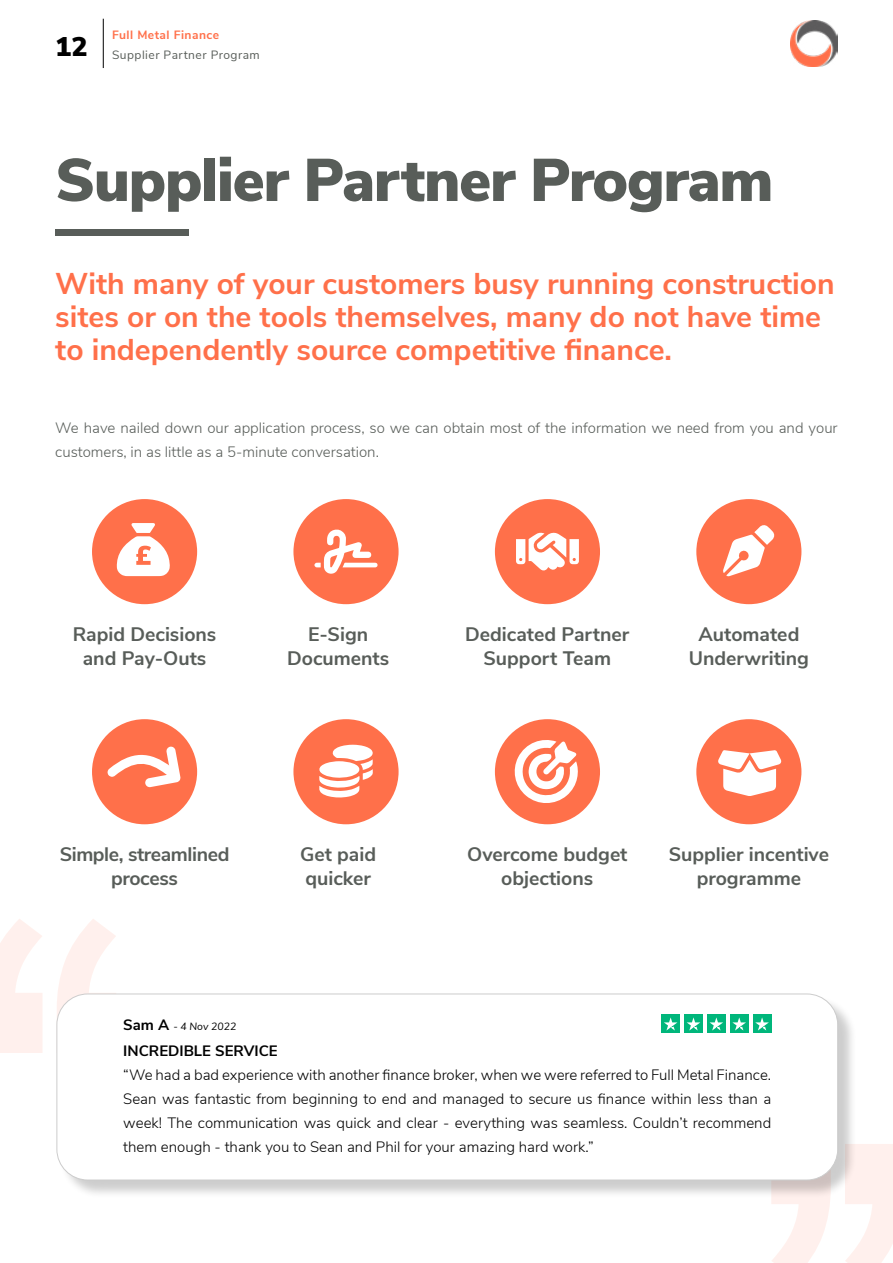
<style>
.page{position:relative;width:893px;height:1263px;background:#fff}
.page>*{position:absolute;margin:0;border:0;box-sizing:border-box;transform-origin:0 0}
.t1{font:900 60px "Nunito Sans";letter-spacing:-.02em;color:#585d59}
.t2{font:700 30px/33px "Nunito Sans";color:#ff704a}
.t3{font:900 27px "Nunito Sans";color:#000}
.t4{font:700 19.5px/23.4px "Nunito Sans";color:#585d59;text-align:center}
.t5{font:700 19.5px/23.4px "Nunito Sans";letter-spacing:-.02em;color:#585d59;text-align:center}
.t6{font:300 15px/24px "Nunito Sans";color:#000;text-align:justify}
.t7{font:300 15px/24px "Nunito Sans";color:#585d59}
.t8{font:700 15px "Nunito Sans";color:#000}
.t9{font:12px "Nunito Sans";letter-spacing:.04em;color:#585d59}
.t10{font:700 12px "Nunito Sans";letter-spacing:.04em;color:#ff704a}
.t11{font:italic 10.5px "Nunito Sans";color:#000}
.s1{font-weight:700;font-style:normal;font-size:15px}
</style>
<div class="page">
<hr style="left:103px;top:19px;width:1px;height:49px;background:#000">
<img style="left:791px;top:21px;width:47px;height:45px">
<svg style="left:771px;top:1199px;width:59px;height:64px"></svg>
<svg style="left:845px;top:1144px;width:48px;height:119px"></svg>
<svg style="left:57px;top:919px;width:59px;height:100px"></svg>
<svg style="left:0;top:919px;width:42px;height:134px"></svg>
<div style="left:55px;top:229px;width:134px;height:7px;background:#585d59"></div>
<div style="left:293px;top:499px;width:106px;height:105px;background:#ff704a;border-radius:50%"></div>
<svg style="left:314px;top:529px;width:64px;height:45px"></svg>
<div style="left:92px;top:499px;width:105px;height:105px;background:#ff704a;border-radius:50%"></div>
<svg style="left:117px;top:523px;width:53px;height:53px"></svg>
<div style="left:495px;top:499px;width:105px;height:105px;background:#ff704a;border-radius:50%"></div>
<svg style="left:516px;top:532px;width:63px;height:39px"></svg>
<div style="left:696px;top:499px;width:105px;height:105px;background:#ff704a;border-radius:50%"></div>
<svg style="left:723px;top:525px;width:52px;height:51px"></svg>
<div style="left:293px;top:719px;width:106px;height:105px;background:#ff704a;border-radius:50%"></div>
<svg style="left:319px;top:745px;width:54px;height:53px"></svg>
<div style="left:495px;top:719px;width:105px;height:105px;background:#ff704a;border-radius:50%"></div>
<svg style="left:514px;top:740px;width:64px;height:63px"></svg>
<div style="left:696px;top:719px;width:105px;height:105px;background:#ff704a;border-radius:50%"></div>
<svg style="left:718px;top:750px;width:64px;height:46px"></svg>
<div style="left:92px;top:719px;width:105px;height:105px;background:#ff704a;border-radius:50%"></div>
<svg style="left:107px;top:746px;width:74px;height:41px"></svg>
<div style="left:59px;top:995px;width:797px;height:204px;background:#000;opacity:.2"></div>
<div style="left:57px;top:994px;width:781px;height:186px;background:#fff;border-radius:31px"></div>
<div style="left:57px;top:994px;width:781px;height:186px;border:1px solid #ccc;border-radius:31px"></div>
<div style="left:753px;top:1015px;width:18px;height:18px;background:#00b67b"></div>
<svg style="left:755px;top:1017px;width:14px;height:13px"></svg>
<div style="left:707px;top:1015px;width:18px;height:18px;background:#00b67b"></div>
<svg style="left:709px;top:1017px;width:14px;height:13px"></svg>
<div style="left:730px;top:1015px;width:18px;height:18px;background:#00b67b"></div>
<svg style="left:732px;top:1017px;width:14px;height:13px"></svg>
<div style="left:661px;top:1015px;width:19px;height:18px;background:#00b67b"></div>
<svg style="left:664px;top:1017px;width:13px;height:13px"></svg>
<div style="left:684px;top:1015px;width:19px;height:18px;background:#00b67b"></div>
<svg style="left:687px;top:1017px;width:13px;height:13px"></svg>
<h3 class="t3" style="left:55px;top:27px;width:34px">12</h3>
<p class="t10" style="left:112px;top:26px;width:109px">Full Metal Finance</p>
<p class="t9" style="left:112px;top:47px;width:149px">Supplier Partner Program</p>
<h1 class="t1" style="left:55px;top:136px;width:719px">Supplier Partner Program</h1>
<h2 class="t2" style="left:55px;top:266px;width:781px">With many of your customers busy running construction sites or on the tools themselves, many do not have time to independently source competitive finance.</h2>
<p class="t7" style="left:55px;top:414px;width:784px">We have nailed down our application process, so we can obtain most of the information we need from you and your customers, in as little as a 5-minute conversation.</p>
<h3 class="t4" style="left:73px;top:622px;width:145px">Rapid Decisions and Pay-Outs</h3>
<h3 class="t4" style="left:287px;top:622px;width:104px">E-Sign<br>Documents</h3>
<h3 class="t5" style="left:60px;top:842px;width:171px">Simple, streamlined process</h3>
<h3 class="t4" style="left:300px;top:842px;width:77px;text-align:left">Get paid quicker</h3>
<h3 class="t4" style="left:465px;top:622px;width:166px">Dedicated Partner<br>Support Team</h3>
<h3 class="t4" style="left:689px;top:622px;width:122px">Automated<br>Underwriting</h3>
<h3 class="t4" style="left:467px;top:842px;width:162px">Overcome budget objections</h3>
<h3 class="t4" style="left:669px;top:842px;width:162px">Supplier incentive programme</h3>
<p class="t11" style="left:123px;top:1019px;width:115px"><span class="s1">Sam A</span> - 4 Nov 2022</p>
<p class="t8" style="left:123px;top:1040px;width:156px">INCREDIBLE SERVICE</p>
<p class="t6" style="left:123px;top:1062px;width:649px">“We had a bad experience with another finance broker, when we were referred to Full Metal Finance.<br>Sean was fantastic from beginning to end and managed to secure us finance within less than a week! The communication was quick and clear - everything was seamless. Couldn’t recommend them enough - thank you to Sean and Phil for your amazing hard work.”</p>
</div>
